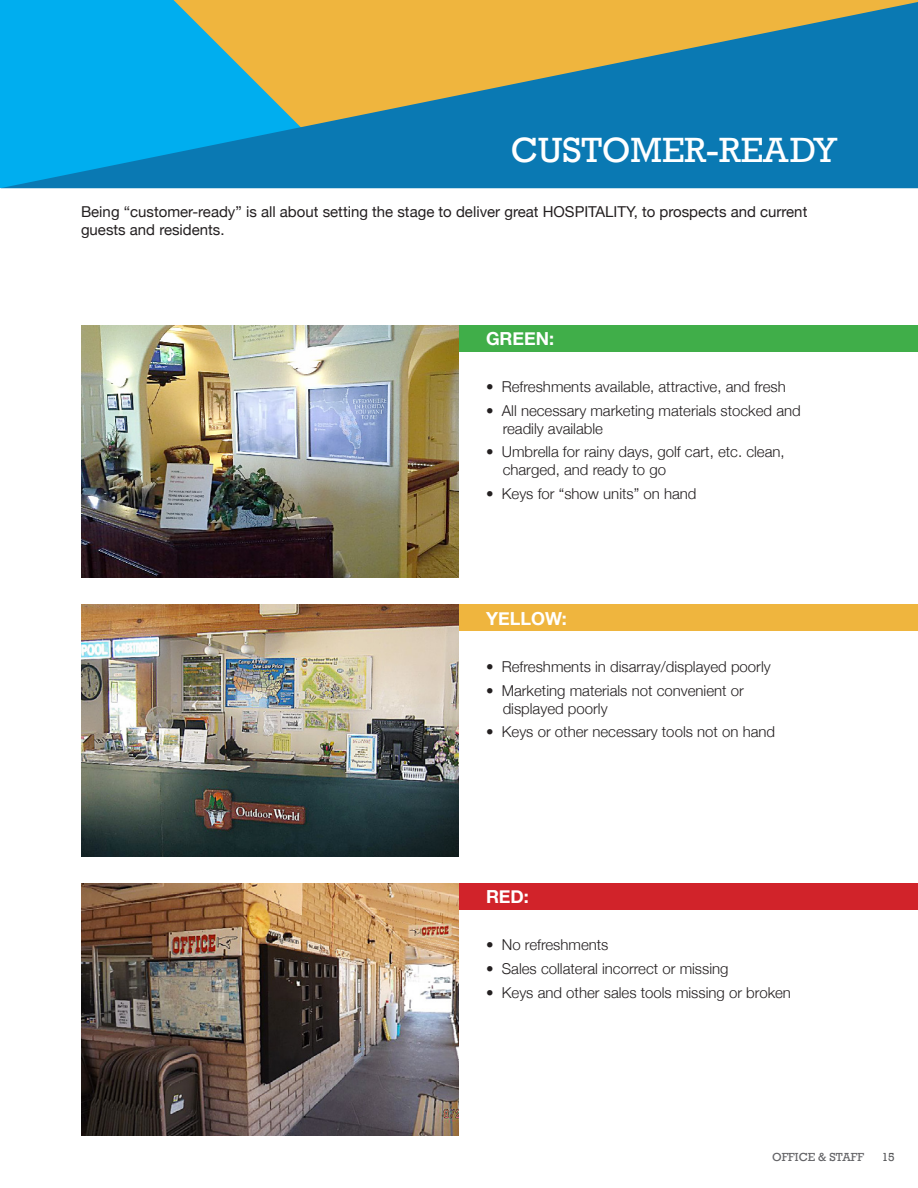
<style>
.page{position:relative;width:918px;height:1188px;background:#fff}
.page>*{position:absolute;margin:0;border:0;box-sizing:border-box;transform-origin:0 0}
.CONTENT_TITLE{font:36px "Rockwell";color:#fff}
.CONTENT_BODY{font:700 18px "Helvetica Neue";color:#fff}
.CONTENT_BODY-2{font:300 15px/18px "Helvetica Neue";color:#231f20}
.Content_Intros{font:15px/18px "Helvetica Neue";color:#231f20}
.CONTENT_BODY-3{font:12px "Rockwell";color:#636366}
.t1{font:12px "Rockwell";color:#57585a}
</style>
<div class="page">
<div style="left:428px;top:325px;width:490px;height:27px;background:#40ae49"></div>
<div style="left:428px;top:604px;width:490px;height:28px;background:#efb53e"></div>
<div style="left:428px;top:884px;width:490px;height:26px;background:#d1232a"></div>
<svg style="left:0;top:0;width:918px;height:188px;background:#4795a0"></svg>
<img style="left:81px;top:325px;width:378px;height:252px">
<img style="left:81px;top:884px;width:378px;height:252px">
<img style="left:81px;top:604px;width:378px;height:252px">
<p class="CONTENT_TITLE" style="left:511px;top:129px;width:328px">CUSTOMER-READY</p>
<p class="Content_Intros" style="left:81px;top:203px;width:728px">Being “customer-ready” is all about setting the stage to deliver great HOSPITALITY, to prospects and current guests and residents.</p>
<p class="CONTENT_BODY" style="left:486px;top:324px;width:70px">GREEN:</p>
<p class="CONTENT_BODY-2" style="left:486px;top:376px;width:301px">• Refreshments available, attractive, and fresh</p>
<p class="CONTENT_BODY-2" style="left:503px;top:400px;width:300px;text-indent:-17px">• All necessary marketing materials stocked and readily available</p>
<p class="CONTENT_BODY-2" style="left:503px;top:442px;width:284px;text-indent:-17px">• Umbrella for rainy days, golf cart, etc. clean, charged, and ready to go</p>
<p class="CONTENT_BODY-2" style="left:486px;top:483px;width:212px">• Keys for “show units” on hand</p>
<p class="CONTENT_BODY" style="left:486px;top:604px;width:82px">YELLOW:</p>
<p class="CONTENT_BODY-2" style="left:486px;top:657px;width:286px">• Refreshments in disarray/displayed poorly</p>
<p class="CONTENT_BODY-2" style="left:503px;top:680px;width:243px;text-indent:-17px">• Marketing materials not convenient or displayed poorly</p>
<p class="CONTENT_BODY-2" style="left:486px;top:722px;width:291px">• Keys or other necessary tools not on hand</p>
<p class="CONTENT_BODY" style="left:486px;top:882px;width:45px">RED:</p>
<p class="CONTENT_BODY-2" style="left:486px;top:935px;width:124px">• No refreshments</p>
<p class="CONTENT_BODY-2" style="left:486px;top:958px;width:244px">• Sales collateral incorrect or missing</p>
<p class="CONTENT_BODY-2" style="left:486px;top:982px;width:307px">• Keys and other sales tools missing or broken</p>
<p class="CONTENT_BODY-3" style="left:772px;top:1150px;width:93px">OFFICE &amp; STAFF</p>
<p class="t1" style="left:882px;top:1150px;width:15px">15</p>
</div>
